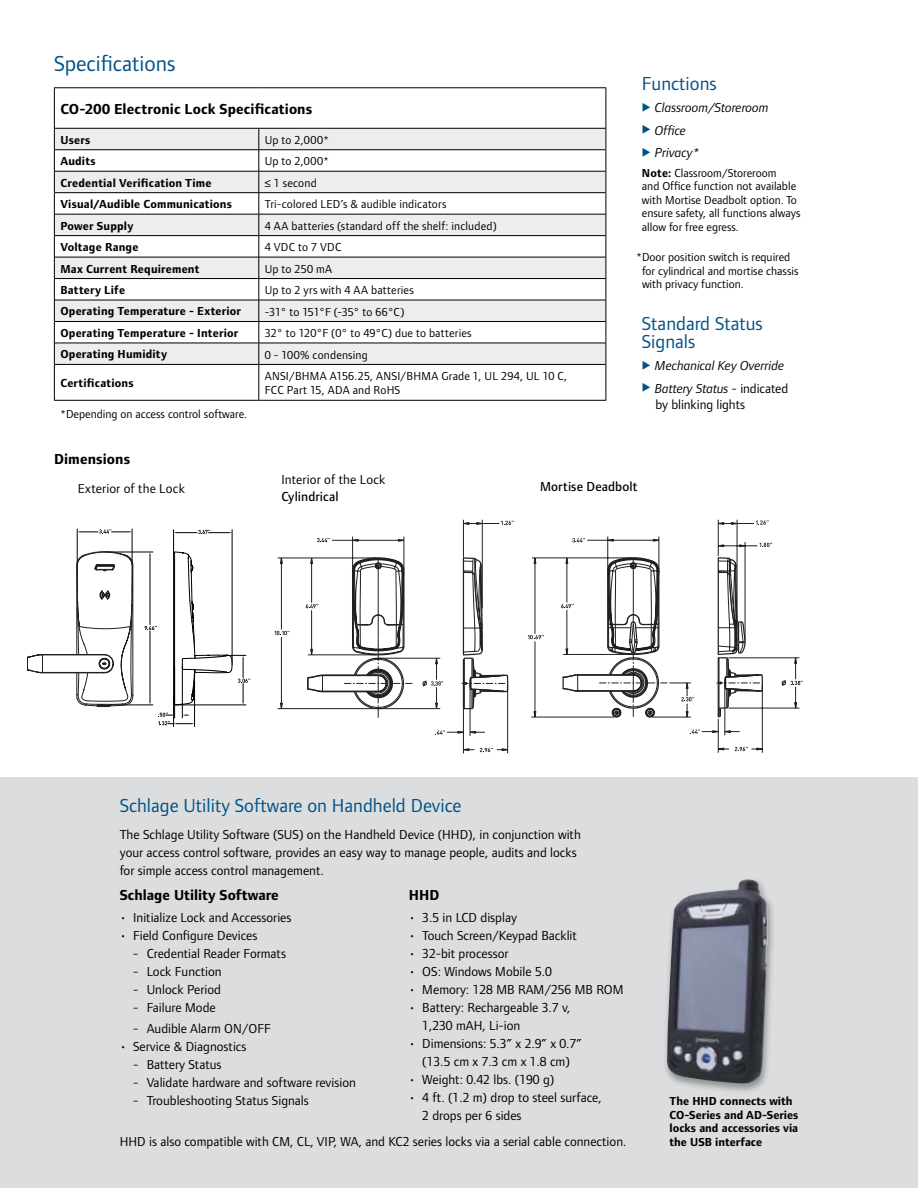
<style>
.page{position:relative;width:918px;height:1188px;background:#fff}
.page>*{position:absolute;margin:0;border:0;box-sizing:border-box;transform-origin:0 0}
.t1{font:22.5px "Foundry Form Sans";color:#005288}
.t2{font:19.5px/18px "Foundry Form Sans";color:#005288}
.t3{font:700 15px "Foundry Form Sans";letter-spacing:.005em;color:#000}
.t4{font:13.5px/18px "Foundry Form Sans";color:#000}
.t5{font:italic 13.5px "Foundry Form Sans";letter-spacing:-.005em;color:#000}
.t6{font:500 13.5px "Foundry Form Sans";letter-spacing:.01em;color:#000}
.t7{font:12px/13.5px "Foundry Form Sans";color:#000}
.t8{font:700 12px/13.5px "Foundry Form Sans";letter-spacing:.015em;color:#000}
.t9{font:12px "Foundry Form Sans";letter-spacing:.02em;color:#000}
.s1{color:#005288}
.s2{font-weight:700}
.s3{font-style:italic}
</style>
<div class="page">
<div style="left:0;top:778px;width:918px;height:410px;background:#dcddde"></div>
<div style="left:662px;top:878px;width:114px;height:217px;background:#000;opacity:.35"></div>
<img style="left:667px;top:879px;width:101px;height:205px">
<svg style="left:277px;top:520px;width:231px;height:233px"></svg>
<svg style="left:317px;top:538px;width:13px;height:4px"></svg>
<svg style="left:275px;top:631px;width:15px;height:4px"></svg>
<svg style="left:306px;top:557px;width:203px;height:153px"></svg>
<svg style="left:435px;top:730px;width:10px;height:5px"></svg>
<svg style="left:480px;top:748px;width:13px;height:4px"></svg>
<svg style="left:501px;top:521px;width:13px;height:4px"></svg>
<svg style="left:531px;top:542px;width:269px;height:211px"></svg>
<svg style="left:528px;top:635px;width:16px;height:4px"></svg>
<svg style="left:690px;top:730px;width:10px;height:4px"></svg>
<svg style="left:735px;top:747px;width:13px;height:4px"></svg>
<svg style="left:561px;top:519px;width:211px;height:199px"></svg>
<svg style="left:781px;top:679px;width:22px;height:8px"></svg>
<hr style="left:182px;top:667px;width:1px;height:51px;background:#010101">
<hr style="left:174px;top:666px;width:1px;height:52px;background:#010101">
<hr style="left:107px;top:552px;width:46px;height:1px;background:#010101">
<hr style="left:110px;top:705px;width:43px;height:1px;background:#010101">
<hr style="left:150px;top:555px;width:1px;height:70px;background:#010101">
<hr style="left:150px;top:631px;width:1px;height:71px;background:#010101">
<hr style="left:173px;top:697px;width:1px;height:30px;background:#010101">
<hr style="left:194px;top:675px;width:1px;height:52px;background:#010101">
<svg style="left:145px;top:626px;width:12px;height:4px"></svg>
<svg style="left:158px;top:713px;width:37px;height:12px"></svg>
<svg style="left:173px;top:530px;width:77px;height:176px"></svg>
<svg style="left:27px;top:529px;width:107px;height:179px"></svg>
<svg style="left:55px;top:129px;width:551px;height:235px;fill:#ededee"></svg>
<hr style="left:55px;top:128px;width:204px;height:1px;background:#000">
<hr style="left:259px;top:128px;width:347px;height:1px;background:#000">
<hr style="left:55px;top:149px;width:204px;height:1px;background:#000">
<hr style="left:259px;top:149px;width:347px;height:1px;background:#000">
<hr style="left:55px;top:171px;width:204px;height:1px;background:#000">
<hr style="left:259px;top:171px;width:347px;height:1px;background:#000">
<hr style="left:55px;top:192px;width:204px;height:1px;background:#000">
<hr style="left:259px;top:192px;width:347px;height:1px;background:#000">
<hr style="left:55px;top:214px;width:204px;height:1px;background:#000">
<hr style="left:259px;top:214px;width:347px;height:1px;background:#000">
<hr style="left:55px;top:235px;width:204px;height:1px;background:#000">
<hr style="left:259px;top:235px;width:347px;height:1px;background:#000">
<hr style="left:55px;top:257px;width:204px;height:1px;background:#000">
<hr style="left:259px;top:257px;width:347px;height:1px;background:#000">
<hr style="left:55px;top:278px;width:204px;height:1px;background:#000">
<hr style="left:259px;top:278px;width:347px;height:1px;background:#000">
<hr style="left:55px;top:300px;width:204px;height:1px;background:#000">
<hr style="left:259px;top:300px;width:347px;height:1px;background:#000">
<hr style="left:55px;top:321px;width:204px;height:1px;background:#000">
<hr style="left:259px;top:321px;width:347px;height:1px;background:#000">
<hr style="left:55px;top:343px;width:204px;height:1px;background:#000">
<hr style="left:259px;top:343px;width:347px;height:1px;background:#000">
<svg style="left:259px;top:128px;width:1px;height:236px"></svg>
<hr style="left:55px;top:364px;width:204px;height:1px;background:#000">
<hr style="left:259px;top:364px;width:347px;height:1px;background:#000">
<hr style="left:259px;top:365px;width:1px;height:35px;background:#000">
<hr style="left:54px;top:87px;width:205px;height:1px;background:#000">
<hr style="left:54px;top:88px;width:1px;height:40px;background:#000">
<hr style="left:259px;top:87px;width:347px;height:1px;background:#000">
<hr style="left:606px;top:88px;width:1px;height:40px;background:#000">
<svg style="left:54px;top:128px;width:1px;height:236px"></svg>
<svg style="left:606px;top:128px;width:1px;height:236px"></svg>
<hr style="left:54px;top:364px;width:1px;height:36px;background:#000">
<hr style="left:606px;top:364px;width:1px;height:36px;background:#000">
<hr style="left:54px;top:400px;width:205px;height:1px;background:#000">
<hr style="left:259px;top:400px;width:347px;height:1px;background:#000">
<h1 class="t1" style="left:54px;top:51px;width:123px">Specifications</h1>
<h2 class="t2" style="left:642px;top:74px;width:76px">Functions</h2>
<p class="t5" style="left:642px;top:100px;width:128px"><span class="s1">◆</span> Classroom/Storeroom</p>
<p class="t5" style="left:642px;top:122px;width:46px"><span class="s1">◆</span> Office</p>
<p class="t5" style="left:642px;top:145px;width:59px"><span class="s1">◆</span> Privacy*</p>
<p class="t7" style="left:642px;top:166px;width:160px"><span class="s2">Note:</span> Classroom/Storeroom<br>and Office function not available with Mortise Deadbolt option. To ensure safety, all functions always allow for free egress.</p>
<p class="t3" style="left:60px;top:100px;width:253px">CO-200 Electronic Lock Specifications</p>
<p class="t8" style="left:60px;top:133px;width:32px">Users</p>
<p class="t7" style="left:265px;top:133px;width:66px">Up to 2,000*</p>
<p class="t8" style="left:60px;top:154px;width:37px">Audits</p>
<p class="t7" style="left:265px;top:154px;width:66px">Up to 2,000*</p>
<p class="t8" style="left:60px;top:176px;width:153px">Credential Verification Time</p>
<p class="t7" style="left:265px;top:176px;width:53px">≤ 1 second</p>
<p class="t8" style="left:60px;top:197px;width:173px">Visual/Audible Communications</p>
<p class="t7" style="left:265px;top:197px;width:183px">Tri-colored LED’s &amp; audible indicators</p>
<p class="t8" style="left:60px;top:219px;width:75px">Power Supply</p>
<p class="t7" style="left:265px;top:219px;width:233px">4 AA batteries (standard off the shelf: included)</p>
<p class="t8" style="left:60px;top:240px;width:80px">Voltage Range</p>
<p class="t7" style="left:265px;top:240px;width:78px">4 VDC to 7 VDC</p>
<p class="t8" style="left:60px;top:262px;width:141px">Max Current Requirement</p>
<p class="t7" style="left:265px;top:262px;width:69px">Up to 250 mA</p>
<p class="t8" style="left:60px;top:283px;width:66px">Battery Life</p>
<p class="t9" style="left:265px;top:283px;width:150px">Up to 2 yrs with 4 AA batteries</p>
<p class="t8" style="left:60px;top:305px;width:182px">Operating Temperature - Exterior</p>
<p class="t7" style="left:265px;top:305px;width:141px">-31° to 151°F (-35° to 66°C)</p>
<p class="t8" style="left:60px;top:326px;width:179px">Operating Temperature - Interior</p>
<p class="t7" style="left:265px;top:326px;width:208px">32° to 120°F (0° to 49°C) due to batteries</p>
<p class="t8" style="left:60px;top:348px;width:108px">Operating Humidity</p>
<p class="t7" style="left:265px;top:348px;width:104px">0 - 100% condensing</p>
<p class="t8" style="left:60px;top:376px;width:75px">Certifications</p>
<p class="t7" style="left:265px;top:369px;width:304px;line-height:14.4px">ANSI/BHMA A156.25, ANSI/BHMA Grade 1, UL 294, UL 10 C,<br>FCC Part 15, ADA and RoHS</p>
<p class="t7" style="left:642px;top:250px;width:158px;text-indent:-6px">*Door position switch is required for cylindrical and mortise chassis with privacy function.</p>
<h2 class="t2" style="left:642px;top:314px;width:122px">Standard Status<br>Signals</h2>
<p class="t5" style="left:642px;top:358px;width:144px"><span class="s1">◆</span> Mechanical Key Override</p>
<p class="t4" style="left:655px;top:380px;width:134px;line-height:16.5px;text-indent:-13px"><span class="s1">◆</span> <span class="s3">Battery Status -</span> indicated by blinking lights</p>
<p class="t7" style="left:60px;top:407px;width:189px">*Depending on access control software.</p>
<p class="t3" style="left:54px;top:450px;width:78px">Dimensions</p>
<p class="t4" style="left:78px;top:479px;width:109px">Exterior of the Lock</p>
<p class="t4" style="left:281px;top:471px;width:105px">Interior of the Lock</p>
<p class="t6" style="left:281px;top:489px;width:59px">Cylindrical</p>
<p class="t6" style="left:540px;top:479px;width:99px">Mortise Deadbolt</p>
<h2 class="t2" style="left:120px;top:796px;width:343px">Schlage Utility Software on Handheld Device</h2>
<p class="t4" style="left:120px;top:825px;width:463px">The Schlage Utility Software (SUS) on the Handheld Device (HHD), in conjunction with your access control software, provides an easy way to manage people, audits and locks for simple access control management.</p>
<p class="t3" style="left:120px;top:886px;width:161px">Schlage Utility Software</p>
<p class="t4" style="left:120px;top:909px;width:173px">• Initialize Lock and Accessories</p>
<p class="t4" style="left:120px;top:927px;width:139px">• Field Configure Devices</p>
<p class="t4" style="left:133px;top:945px;width:154px">- Credential Reader Formats</p>
<p class="t4" style="left:133px;top:963px;width:90px">- Lock Function</p>
<p class="t4" style="left:133px;top:980px;width:89px">- Unlock Period</p>
<p class="t4" style="left:133px;top:998px;width:84px">- Failure Mode</p>
<p class="t4" style="left:133px;top:1019px;width:139px">- Audible Alarm ON/OFF</p>
<p class="t4" style="left:120px;top:1037px;width:128px">• Service &amp; Diagnostics</p>
<p class="t4" style="left:133px;top:1055px;width:90px">- Battery Status</p>
<p class="t4" style="left:133px;top:1073px;width:224px">- Validate hardware and software revision</p>
<p class="t4" style="left:133px;top:1091px;width:177px">- Troubleshooting Status Signals</p>
<p class="t3" style="left:409px;top:886px;width:32px">HHD</p>
<p class="t4" style="left:409px;top:909px;width:110px">• 3.5 in LCD display</p>
<p class="t4" style="left:409px;top:927px;width:170px">• Touch Screen/Keypad Backlit</p>
<p class="t4" style="left:409px;top:945px;width:101px">• 32-bit processor</p>
<p class="t4" style="left:409px;top:963px;width:145px">• OS: Windows Mobile 5.0</p>
<p class="t4" style="left:409px;top:981px;width:216px">• Memory: 128 MB RAM/256 MB ROM</p>
<p class="t4" style="left:422px;top:999px;width:150px;text-indent:-14px">• Battery: Rechargeable 3.7 v,<br>1,230 mAH, Li-ion</p>
<p class="t4" style="left:409px;top:1035px;width:175px;text-align:center">• Dimensions: 5.3” x 2.9” x 0.7” (13.5 cm x 7.3 cm x 1.8 cm)</p>
<p class="t4" style="left:409px;top:1071px;width:147px">• Weight: 0.42 lbs. (190 g)</p>
<p class="t4" style="left:422px;top:1089px;width:181px;text-indent:-14px">• 4 ft. (1.2 m) drop to steel surface,<br>2 drops per 6 sides</p>
<p class="t8" style="left:670px;top:1095px;width:130px">The HHD connects with<br>CO-Series and AD-Series locks and accessories via the USB interface</p>
<p class="t4" style="left:120px;top:1133px;width:508px">HHD is also compatible with CM, CL, VIP, WA, and KC2 series locks via a serial cable connection.</p>
</div>
